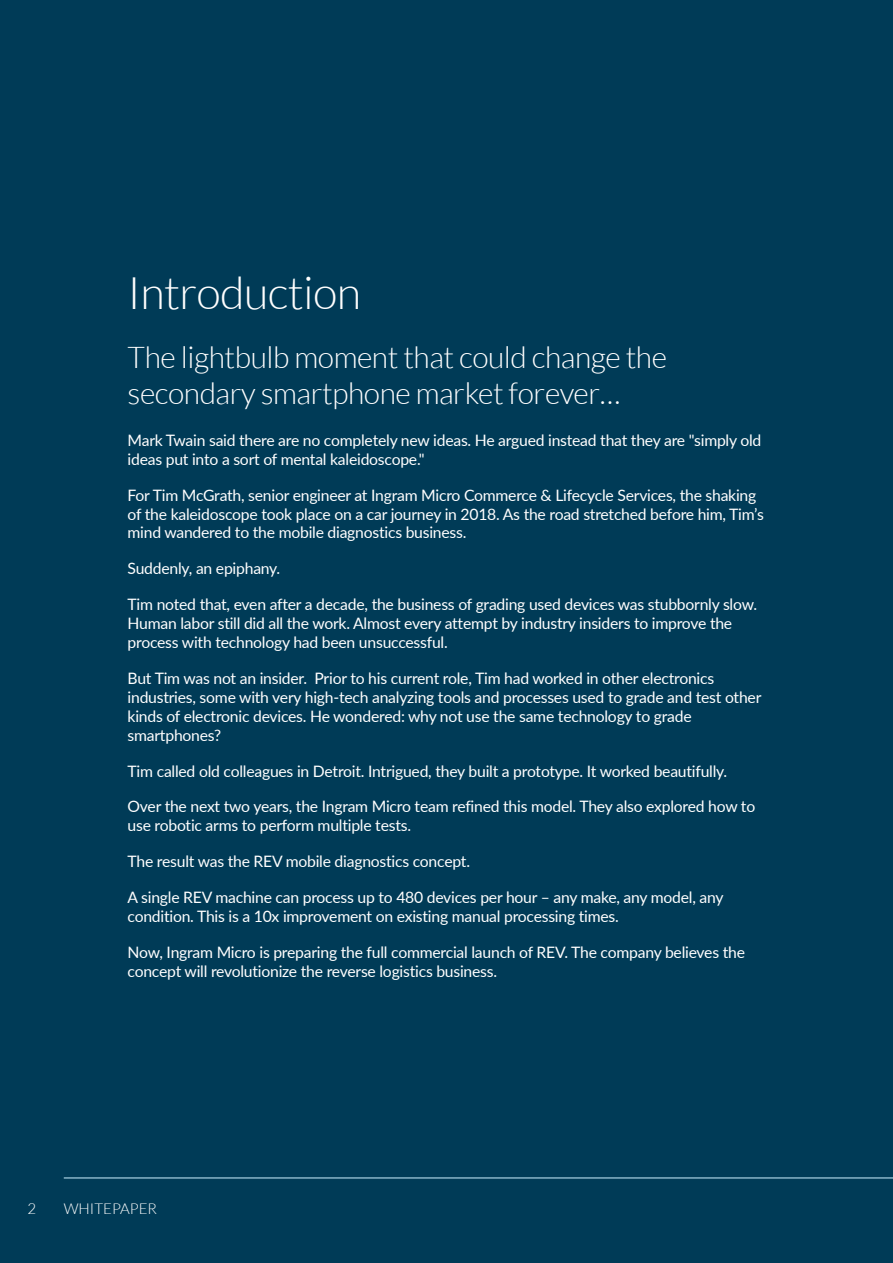
<style>
.page{position:relative;width:893px;height:1263px;background:#003b57}
.page>*{position:absolute;margin:0;border:0;box-sizing:border-box;transform-origin:0 0}
.t1{font:300 45px "Lato";letter-spacing:-.015em;color:#fff}
.t2{font:300 30px/36px "Lato";letter-spacing:-.015em;color:#fff}
.t3{font:15.75px/18.9px "Lato";letter-spacing:-.015em;color:#fff}
.t4{font:300 15px "Lato";color:#fff}
</style>
<div class="page">
<hr style="left:64px;top:1177px;width:829px;height:2px;background:#88b4c8">
<p class="t1" style="left:128px;top:265px;width:235px">Introduction</p>
<p class="t2" style="left:128px;top:339px;width:541px">The lightbulb moment that could change the secondary smartphone market forever…</p>
<p class="t3" style="left:128px;top:430px;width:635px">Mark Twain said there are no completely new ideas. He argued instead that they are "simply old ideas put into a sort of mental kaleidoscope."</p>
<p class="t3" style="left:128px;top:485px;width:638px">For Tim McGrath, senior engineer at Ingram Micro Commerce &amp; Lifecycle Services, the shaking of the kaleidoscope took place on a car journey in 2018. As the road stretched before him, Tim’s mind wandered to the mobile diagnostics business.</p>
<p class="t3" style="left:128px;top:559px;width:154px">Suddenly, an epiphany.</p>
<p class="t3" style="left:128px;top:595px;width:631px">Tim noted that, even after a decade, the business of grading used devices was stubbornly slow.<br>Human labor still did all the work. Almost every attempt by industry insiders to improve the process with technology had been unsuccessful.</p>
<p class="t3" style="left:128px;top:668px;width:635px">But Tim was not an insider. Prior to his current role, Tim had worked in other electronics industries, some with very high-tech analyzing tools and processes used to grade and test other kinds of electronic devices. He wondered: why not use the same technology to grade smartphones?</p>
<p class="t3" style="left:128px;top:761px;width:601px">Tim called old colleagues in Detroit. Intrigued, they built a prototype. It worked beautifully.</p>
<p class="t3" style="left:128px;top:797px;width:629px">Over the next two years, the Ingram Micro team refined this model. They also explored how to use robotic arms to perform multiple tests.</p>
<p class="t3" style="left:128px;top:852px;width:344px">The result was the REV mobile diagnostics concept.</p>
<p class="t3" style="left:128px;top:888px;width:597px">A single REV machine can process up to 480 devices per hour – any make, any model, any condition. This is a 10x improvement on existing manual processing times.</p>
<p class="t3" style="left:128px;top:942px;width:619px">Now, Ingram Micro is preparing the full commercial launch of REV. The company believes the concept will revolutionize the reverse logistics business.</p>
<p class="t4" style="left:28px;top:1199px;width:10px">2</p>
<p class="t4" style="left:64px;top:1199px;width:95px">WHITEPAPER</p>
</div>
